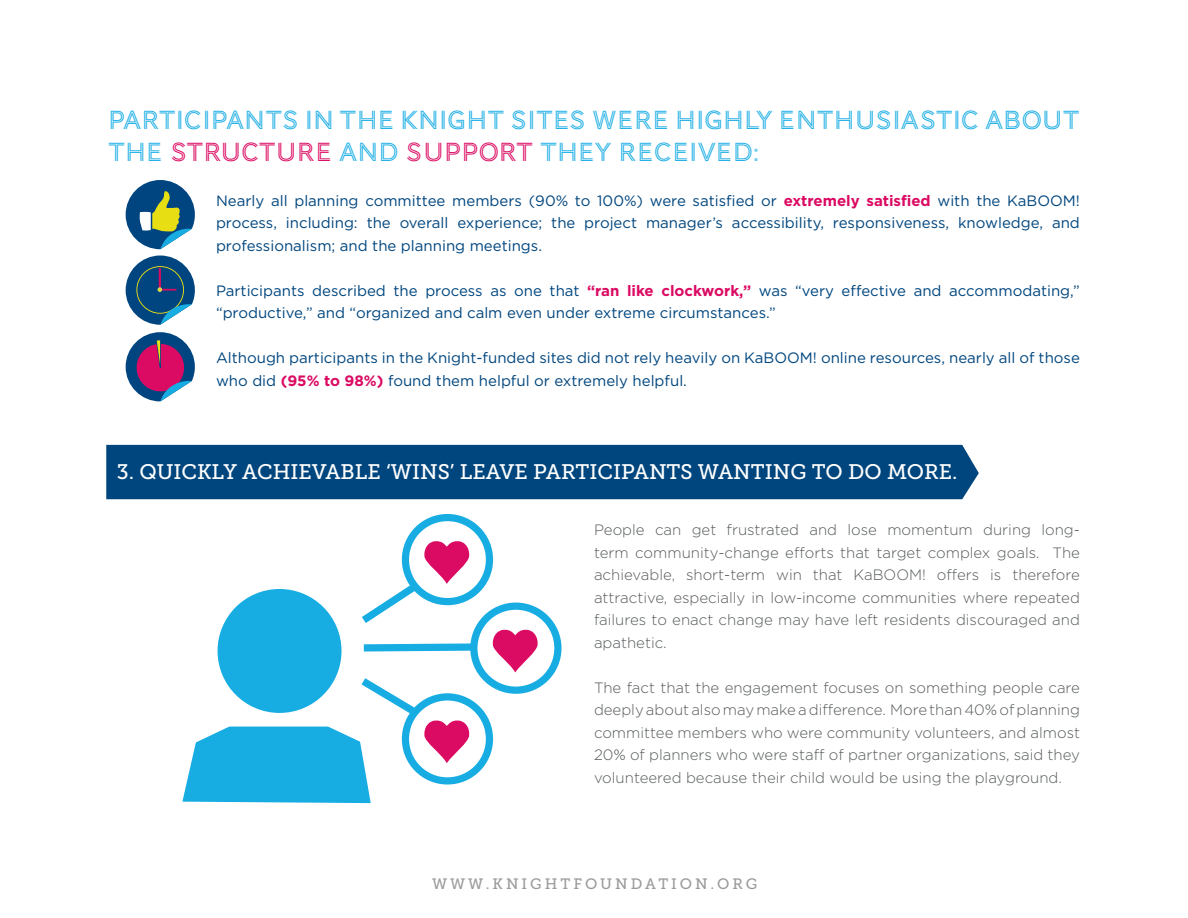
<style>
.page{position:relative;width:1188px;height:918px;background:#fff}
.page>*{position:absolute;margin:0;border:0;box-sizing:border-box;transform-origin:0 0}
.t1{font:27px/32.4px "AW Conqueror Inline";color:#1fafe5}
.t2{font:21px "Museo Slab 500";color:#fff}
.t3{font:300 15px/22.5px "Gotham";color:#565a5c;text-align:justify}
.t4{font:15px/22.5px "Gotham";color:#00467e}
.t5{font:15px "Museo Slab 500";letter-spacing:.2em;color:#9b9a9c}
.s1{color:#db0a62}
.s2{font-weight:700;color:#db0a62}
</style>
<div class="page">
<div style="left:106px;top:445px;width:873px;height:54px;background:#00467e"></div>
<svg style="left:126px;top:180px;width:69px;height:69px"></svg>
<svg style="left:126px;top:255px;width:69px;height:70px"></svg>
<svg style="left:126px;top:332px;width:69px;height:70px"></svg>
<div style="left:402px;top:514px;width:91px;height:91px;border:7px solid #17ade3;border-radius:50%"></div>
<div style="left:470px;top:603px;width:92px;height:91px;border:7px solid #17ade3;border-radius:50%"></div>
<svg style="left:493px;top:630px;width:45px;height:42px"></svg>
<div style="left:402px;top:693px;width:91px;height:92px;border:7px solid #17ade3;border-radius:50%"></div>
<svg style="left:182px;top:541px;width:299px;height:263px"></svg>
<p class="t1" style="left:108px;top:105px;width:973px">PARTICIPANTS IN THE KNIGHT SITES WERE HIGHLY ENTHUSIASTIC ABOUT<br>THE <span class="s1">STRUCTURE</span> AND <span class="s1">SUPPORT</span> THEY RECEIVED:</p>
<p class="t4" style="left:216px;top:189px;width:866px;text-align:justify">Nearly all planning committee members (90% to 100%) were satisfied or <span class="s2">extremely satisfied</span> with the KaBOOM! process, including: the overall experience; the project manager’s accessibility, responsiveness, knowledge, and professionalism; and the planning meetings.</p>
<p class="t4" style="left:216px;top:279px;width:866px">Participants described the process as one that <span class="s2">“ran like clockwork,”</span> was “very effective and accommodating,” “productive,” and “organized and calm even under extreme circumstances.”</p>
<p class="t4" style="left:216px;top:347px;width:865px">Although participants in the Knight-funded sites did not rely heavily on KaBOOM! online resources, nearly all of those who did <span class="s2">(95% to 98%)</span> found them helpful or extremely helpful.</p>
<p class="t2" style="left:117px;top:460px;width:842px">3. QUICKLY ACHIEVABLE ‘WINS’ LEAVE PARTICIPANTS WANTING TO DO MORE.</p>
<p class="t3" style="left:594px;top:518px;width:488px">People can get frustrated and lose momentum during long&shy;term community-change efforts that target complex goals. The achievable, short-term win that KaBOOM! offers is therefore attractive, especially in low-income communities where repeated failures to enact change may have left residents discouraged and apathetic.</p>
<p class="t3" style="left:594px;top:676px;width:488px">The fact that the engagement focuses on something people care deeply about also may make a difference. More than 40% of planning committee members who were community volunteers, and almost 20% of planners who were staff of partner organizations, said they volunteered because their child would be using the playground.</p>
<p class="t5" style="left:432px;top:876px;width:327px">WWW.KNIGHTFOUNDATION.ORG</p>
</div>
